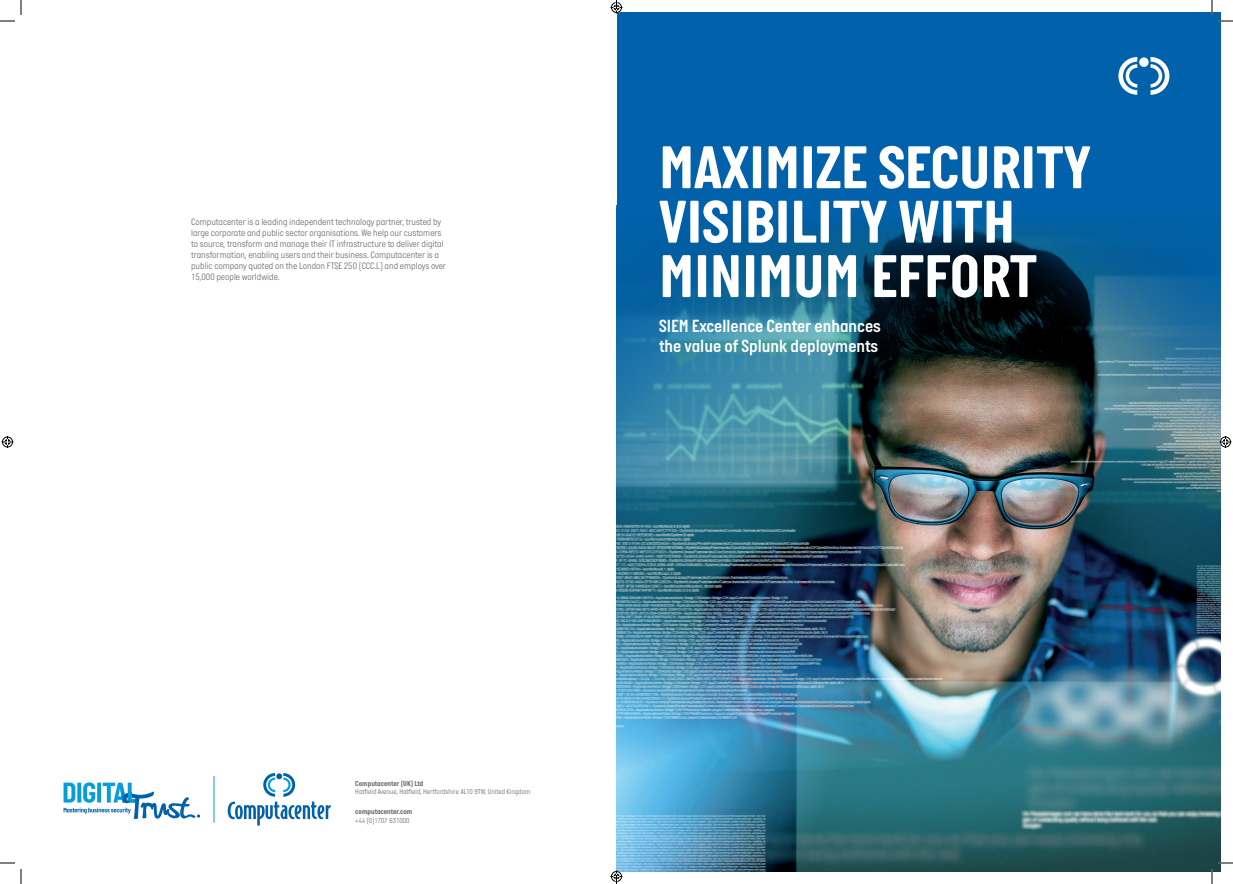
<style>
.page{position:relative;width:1233px;height:884px;background:#fff}
.page>*{position:absolute;margin:0;border:0;box-sizing:border-box;transform-origin:0 0}
.t1{font:700 61.6px/54.4px "Italian Plate No One";color:#fff}
.t2{font:18px/20px "Italian Plate No One D Bd";color:#fff}
.t3{font:300 9.5px/11px "Italian Plate No One";color:#6c6d70}
.t4{font:700 7.5px "Italian Plate No One";color:#6c6d70}
.t5{font:300 7.3px "Italian Plate No One";color:#6c6d70}
</style>
<div class="page">
<div style="left:616px;top:12px;width:604px;height:859px;background:#0161aa"></div>
<img style="left:616px;top:495px;width:604px;height:376px">
<svg style="left:1118px;top:57px;width:51px;height:38px"></svg>
<img style="left:616px;top:205px;width:596px;height:472px">
<img style="left:857px;top:228px;width:363px;height:267px">
<svg style="left:228px;top:773px;width:103px;height:52px"></svg>
<hr style="left:214px;top:776px;width:1px;height:47px;background:#069ddc">
<svg style="left:64px;top:782px;width:136px;height:37px"></svg>
<svg style="left:1218px;top:20px;width:15px;height:2px"></svg>
<svg style="left:1218px;top:862px;width:15px;height:2px"></svg>
<svg style="left:0;top:0;width:22px;height:22px"></svg>
<svg style="left:0;top:862px;width:22px;height:22px"></svg>
<svg style="left:1211px;top:0;width:1px;height:15px"></svg>
<svg style="left:1211px;top:869px;width:1px;height:15px"></svg>
<svg style="left:2px;top:436px;width:12px;height:12px"></svg>
<svg style="left:1219px;top:436px;width:12px;height:12px"></svg>
<svg style="left:610px;top:0;width:12px;height:14px"></svg>
<svg style="left:610px;top:870px;width:12px;height:14px"></svg>
<p class="t3" style="left:191px;top:217px;width:256px">Computacenter is a leading independent technology partner, trusted by large corporate and public sector organisations. We help our customers to source, transform and manage their IT infrastructure to deliver digital transformation, enabling users and their business. Computacenter is a public company quoted on the London FTSE 250 (CCC.L) and employs over 15,000 people worldwide.</p>
<h1 class="t1" style="left:659px;top:140px;width:433px">MAXIMIZE SECURITY<br>VISIBILITY WITH<br>MINIMUM EFFORT</h1>
<h2 class="t2" style="left:659px;top:316px;width:223px">SIEM Excellence Center enhances the value of Splunk deployments</h2>
<p class="t4" style="left:355px;top:779px;width:70px">Computacenter (UK) Ltd</p>
<p class="t5" style="left:355px;top:788px;width:177px">Hatfield Avenue, Hatfield, Hertfordshire AL10 9TW, United Kingdom</p>
<p class="t4" style="left:355px;top:808px;width:59px">computacenter.com</p>
<p class="t5" style="left:355px;top:816px;width:56px">+44 (0)1707 631000</p>
</div>
